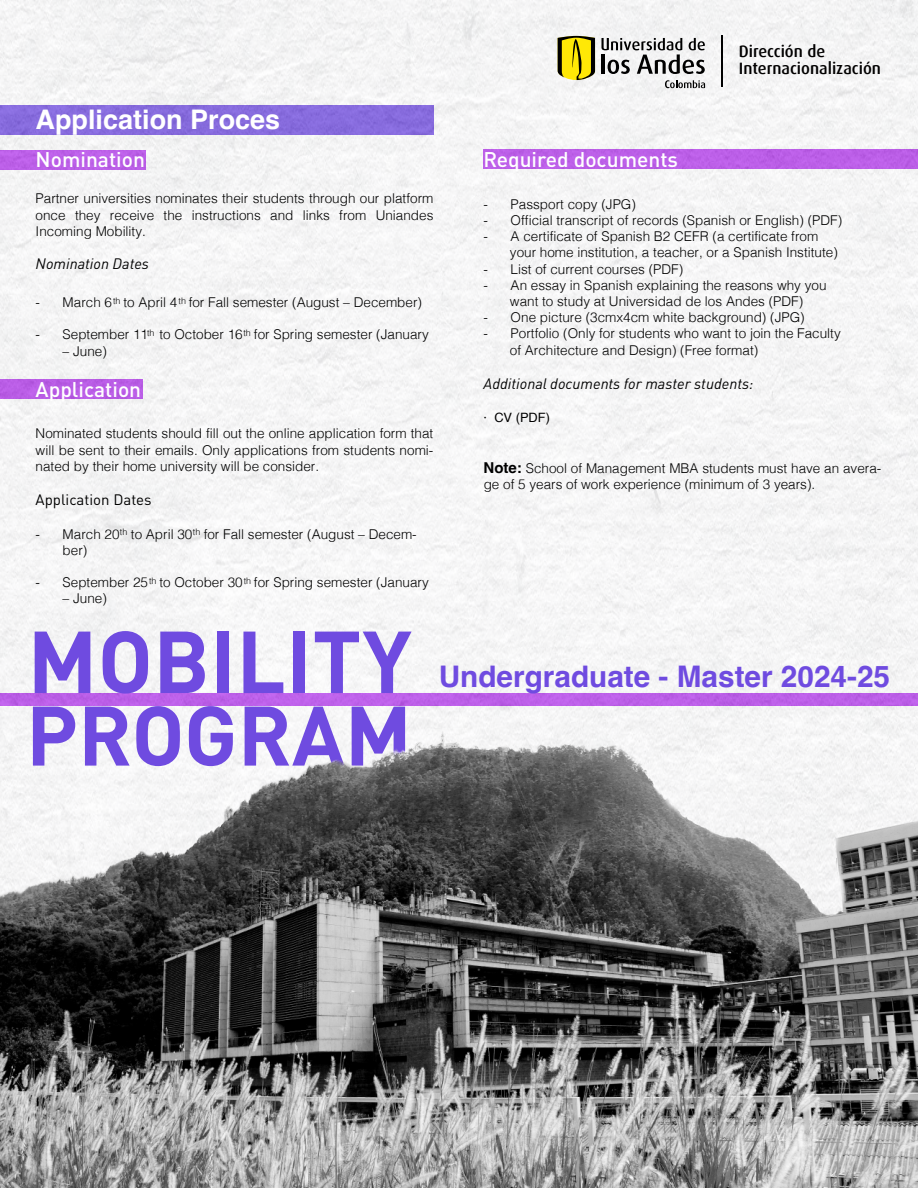
<style>
.page{position:relative;width:918px;height:1188px;background:#fff}
.page>*{position:absolute;margin:0;border:0;box-sizing:border-box;transform-origin:0 0}
.t1{font:700 86.4px "DIN Pro";color:#6f4be0}
.t2{font:700 82.8px "DIN Pro";color:#6f4be0}
.t3{font:700 29.7px "Helvetica";color:#6f4be0}
.t4{font:700 27px "Helvetica";color:#fff}
.t5{font:500 21px "DIN Pro";color:#fff}
.t6{font:500 16.5px/17.1px "Dax";color:#010000}
.t7{font:italic 15px "DIN Pro";color:#000}
.t8{font:15px "DIN Pro";color:#000}
.t9{font:300 13.5px/16.2px "Helvetica";color:#000}
.t10{font:12.9px "Helvetica";color:#000}
.t11{font:300 9px "Helvetica";color:#000}
.s1{font-weight:700;font-size:15px}
</style>
<div class="page">
<img style="left:0;top:0;width:918px;height:647px">
<hr style="left:722px;top:35px;width:1px;height:52px;background:#000">
<svg style="left:558px;top:36px;width:37px;height:45px;background:#b1a317"></svg>
<svg style="left:601px;top:38px;width:104px;height:36px"></svg>
<svg style="left:665px;top:80px;width:40px;height:8px"></svg>
<img style="left:0;top:647px;width:918px;height:541px">
<p class="t6" style="left:739px;top:42px;width:144px">Dirección de<br>Internacionalización</p>
<h3 class="t4" style="left:36px;top:103px;width:246px">Application Proces</h3>
<h3 class="t5" style="left:36px;top:143px;width:111px">Nomination</h3>
<p class="t9" style="left:36px;top:190px;width:399px;text-align:justify">Partner universities nominates their students through our platform once they receive the instructions and links from Uniandes Incoming Mobility.</p>
<p class="t7" style="left:36px;top:252px;width:115px">Nomination Dates</p>
<p class="t9" style="left:36px;top:293px;width:388px">- March 6 to April 4 for Fall semester (August – December)</p>
<p class="t9" style="left:36px;top:326px;width:395px">- September 11 to October 16 for Spring semester (January</p>
<p class="t9" style="left:63px;top:342px;width:46px">– June)</p>
<h3 class="t5" style="left:36px;top:372px;width:107px">Application</h3>
<p class="t9" style="left:36px;top:425px;width:399px;text-align:justify">Nominated students should fill out the online application form that will be sent to their emails. Only applications from students nomi&shy;nated by their home university will be consider.</p>
<p class="t8" style="left:36px;top:488px;width:118px">Application Dates</p>
<p class="t9" style="left:63px;top:525px;width:356px;text-indent:-27px">- March 20 to April 30 for Fall semester (August – Decem&shy;ber)</p>
<p class="t9" style="left:36px;top:573px;width:395px">- September 25 to October 30 for Spring semester (January</p>
<p class="t9" style="left:63px;top:589px;width:46px">– June)</p>
<p class="t11" style="left:113px;top:293px;width:9px">th</p>
<p class="t11" style="left:179px;top:293px;width:9px">th</p>
<p class="t11" style="left:147px;top:325px;width:9px">th</p>
<p class="t11" style="left:243px;top:325px;width:9px">th</p>
<p class="t11" style="left:120px;top:524px;width:9px">th</p>
<p class="t11" style="left:193px;top:524px;width:9px">th</p>
<p class="t11" style="left:149px;top:573px;width:9px">th</p>
<p class="t11" style="left:244px;top:573px;width:9px">th</p>
<h3 class="t5" style="left:484px;top:143px;width:196px">Required documents</h3>
<p class="t9" style="left:484px;top:195px;width:154px">- Passport copy (JPG)</p>
<p class="t9" style="left:484px;top:211px;width:360px">- Official transcript of records (Spanish or English) (PDF)</p>
<p class="t9" style="left:510px;top:227px;width:329px;text-indent:-26px">- A certificate of Spanish B2 CEFR (a certificate from your home institution, a teacher, or a Spanish Institute)</p>
<p class="t9" style="left:484px;top:260px;width:201px">- List of current courses (PDF)</p>
<p class="t9" style="left:484px;top:276px;width:344px;text-align:center">- An essay in Spanish explaining the reasons why you want to study at Universidad de los Andes (PDF)</p>
<p class="t9" style="left:484px;top:308px;width:323px">- One picture (3cmx4cm white background) (JPG)</p>
<p class="t9" style="left:510px;top:325px;width:332px;text-indent:-26px">- Portfolio (Only for students who want to join the Faculty of Architecture and Design) (Free format)</p>
<p class="t7" style="left:484px;top:372px;width:271px">Additional documents for master students:</p>
<p class="t10" style="left:484px;top:408px;width:68px">· CV (PDF)</p>
<p class="t9" style="left:484px;top:459px;width:399px"><span class="s1">Note:</span> School of Management MBA students must have an avera&shy;ge of 5 years of work experience (minimum of 3 years).</p>
<h1 class="t1" style="left:28px;top:590px;width:386px">MOBILITY</h1>
<h2 class="t2" style="left:26px;top:667px;width:387px">PROGRAM</h2>
<h3 class="t3" style="left:439px;top:658px;width:453px">Undergraduate - Master 2024-25</h3>
</div>
